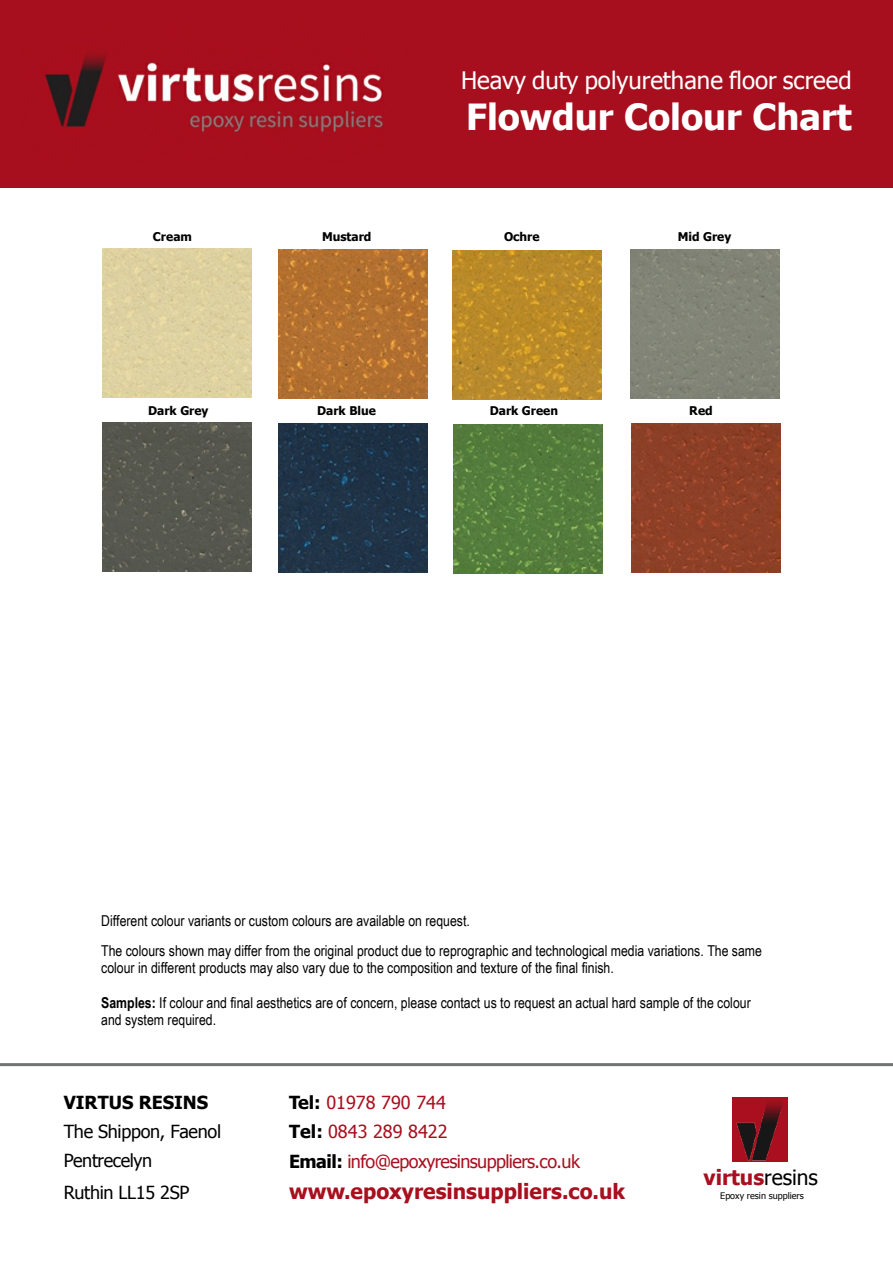
<style>
.page{position:relative;width:893px;height:1263px;background:#fff}
.page>*{position:absolute;margin:0;border:0;box-sizing:border-box;transform-origin:0 0}
.t1{font:700 36px "Tahoma";color:#fff}
.t2{font:24px "Tahoma";color:#fff}
.t3{font:700 21px "Tahoma";color:#a90f1e}
.t4{font:18px/29.2px "Tahoma";letter-spacing:-.03em;color:#a90f1e}
.t5{font:18px/29.2px "Tahoma";letter-spacing:-.015em;color:#000}
.t6{font:700 18px "Tahoma";color:#000}
.t7{font:15px/30px "Arial Narrow";color:#000}
.t8{font:700 12px "Tahoma";color:#000}
.t9{font:9px "Tahoma";color:#000}
.s1{font-weight:700}
.s2{font-weight:700;color:#000}
.s3{font-weight:400;color:#000}
</style>
<div class="page">
<div style="left:0;top:0;width:893px;height:187px;background:#a70f1e"></div>
<hr style="left:0;top:1063px;width:893px;height:3px;background:#707372">
<img style="left:44px;top:54px;width:339px;height:78px">
<div style="left:732px;top:1097px;width:56px;height:65px;background:#a90f1e"></div>
<img style="left:736px;top:1102px;width:47px;height:59px">
<img style="left:102px;top:249px;width:149px;height:149px">
<img style="left:279px;top:249px;width:148px;height:149px">
<img style="left:453px;top:251px;width:149px;height:148px">
<div style="left:631px;top:250px;width:149px;height:149px;background:#828477"></div>
<img style="left:103px;top:423px;width:149px;height:149px">
<img style="left:279px;top:423px;width:149px;height:149px">
<img style="left:453px;top:425px;width:149px;height:148px">
<img style="left:631px;top:424px;width:149px;height:149px">
<h2 class="t2" style="left:461px;top:71px;width:392px">Heavy duty polyurethane floor screed</h2>
<h1 class="t1" style="left:466px;top:103px;width:387px">Flowdur Colour Chart</h1>
<p class="t8" style="left:153px;top:232px;width:40px">Cream</p>
<p class="t8" style="left:322px;top:232px;width:51px">Mustard</p>
<p class="t8" style="left:504px;top:232px;width:37px">Ochre</p>
<p class="t8" style="left:678px;top:232px;width:55px">Mid Grey</p>
<p class="t8" style="left:148px;top:406px;width:62px">Dark Grey</p>
<p class="t8" style="left:317px;top:406px;width:60px">Dark Blue</p>
<p class="t8" style="left:490px;top:406px;width:70px">Dark Green</p>
<p class="t8" style="left:689px;top:406px;width:25px">Red</p>
<p class="t7" style="left:101px;top:907px;width:662px">Different colour variants or custom colours are available on request.<br>The colours shown may differ from the original product due to reprographic and technological media variations. The same</p>
<p class="t7" style="left:101px;top:954px;width:514px">colour in different products may also vary due to the composition and texture of the final finish.</p>
<p class="t7" style="left:101px;top:995px;width:651px;line-height:17.1px"><span class="s1">Samples:</span> If colour and final aesthetics are of concern, please contact us to request an actual hard sample of the colour and system required.</p>
<p class="t6" style="left:64px;top:1095px;width:146px">VIRTUS RESINS</p>
<p class="t5" style="left:64px;top:1118px;width:159px">The Shippon, Faenol<br>Pentrecelyn</p>
<p class="t5" style="left:64px;top:1179px;width:127px">Ruthin LL15 2SP</p>
<p class="t4" style="left:289px;top:1089px;width:292px"><span class="s2">Tel:</span> 01978 790 744<br><span class="s2">Tel:</span> 0843 289 8422<br><span class="s2">Email:</span> info@epoxyresinsuppliers.co.uk</p>
<h3 class="t3" style="left:289px;top:1183px;width:338px">www.epoxyresinsuppliers.co.uk</h3>
<h3 class="t3" style="left:703px;top:1169px;width:116px">virtus<span class="s3">resins</span></h3>
<p class="t9" style="left:720px;top:1192px;width:85px">Epoxy resin suppliers</p>
</div>
